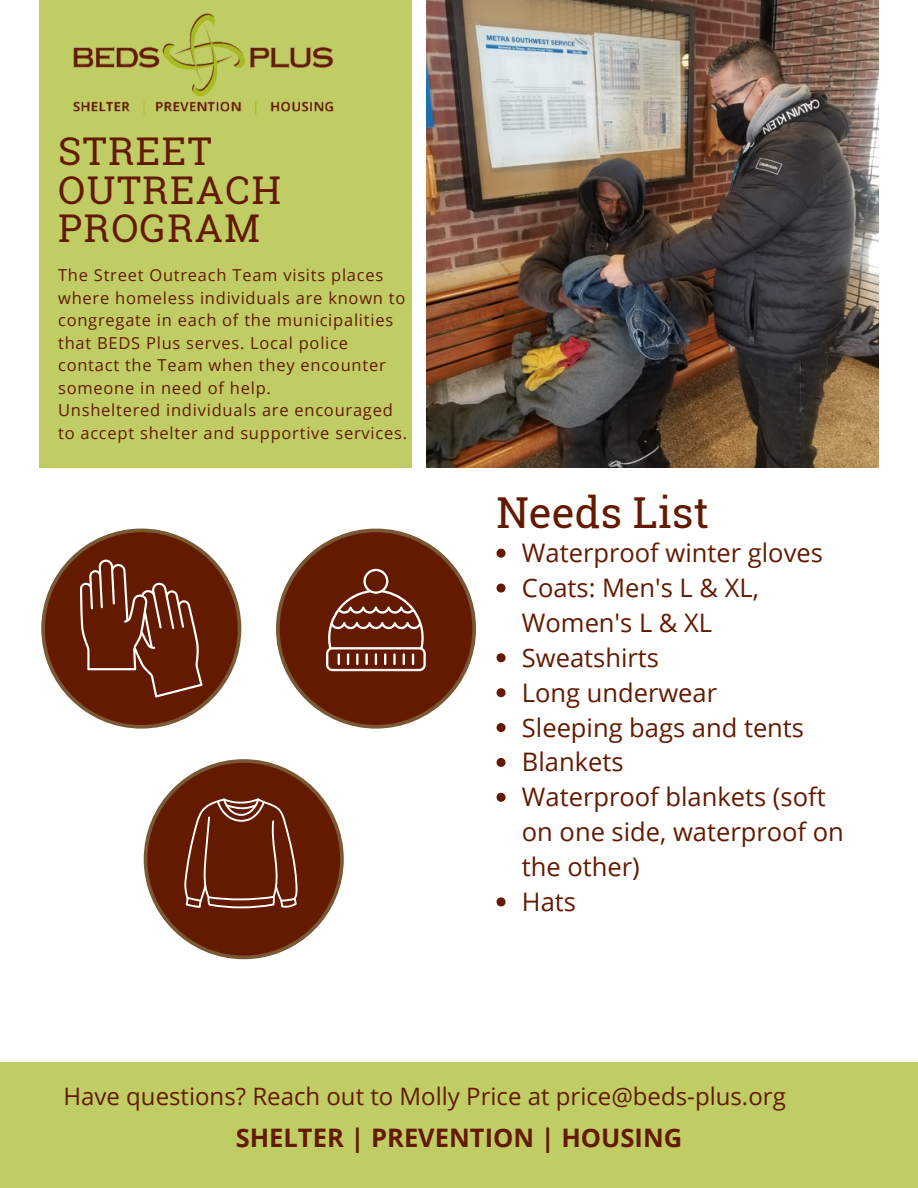
<style>
.page{position:relative;width:918px;height:1188px;background:#fff}
.page>*{position:absolute;margin:0;border:0;box-sizing:border-box;transform-origin:0 0}
.t1{font:42.75px "Roboto Slab";color:#631a01}
.t2{font:38.25px/38.2px "Roboto Slab";letter-spacing:.04em;color:#631a01}
.t3{font:25.5px/34.8px "Open Sans";color:#631a01}
.t4{font:700 25.5px "Open Sans";color:#631a01}
.t5{font:24px "Open Sans";color:#631a01}
.t6{font:16.5px/22.5px "Open Sans";letter-spacing:.045em;color:#631a01}
</style>
<div class="page">
<img style="left:426px;top:0;width:453px;height:468px">
<div style="left:39px;top:0;width:372px;height:468px;background:#c0cd65"></div>
<div style="left:0;top:1062px;width:918px;height:126px;background:#c0cd65"></div>
<svg style="left:276px;top:529px;width:200px;height:200px"></svg>
<svg style="left:41px;top:529px;width:200px;height:200px"></svg>
<svg style="left:144px;top:759px;width:200px;height:200px"></svg>
<img style="left:73px;top:13px;width:261px;height:102px">
<svg style="left:497px;top:549px;width:9px;height:9px"></svg>
<svg style="left:497px;top:584px;width:9px;height:9px"></svg>
<svg style="left:497px;top:653px;width:9px;height:9px"></svg>
<svg style="left:497px;top:688px;width:9px;height:9px"></svg>
<svg style="left:497px;top:723px;width:9px;height:9px"></svg>
<svg style="left:497px;top:758px;width:9px;height:9px"></svg>
<svg style="left:497px;top:793px;width:9px;height:9px"></svg>
<svg style="left:497px;top:897px;width:9px;height:9px"></svg>
<h2 class="t2" style="left:58px;top:131px;width:225px">STREET<br>OUTREACH<br>PROGRAM</h2>
<p class="t6" style="left:58px;top:264px;width:350px">The Street Outreach Team visits places where homeless individuals are known to congregate in each of the municipalities that BEDS Plus serves. Local police contact the Team when they encounter someone in need of help.<br>Unsheltered individuals are encouraged to accept shelter and supportive services.</p>
<h1 class="t1" style="left:496px;top:484px;width:214px">Needs List</h1>
<h3 class="t3" style="left:522px;top:535px;width:324px">Waterproof winter gloves<br>Coats: Men's L &amp; XL,<br>Women's L &amp; XL<br>Sweatshirts<br>Long underwear<br>Sleeping bags and tents<br>Blankets<br>Waterproof blankets (soft on one side, waterproof on the other)<br>Hats</h3>
<h3 class="t5" style="left:63px;top:1079px;width:724px">Have questions? Reach out to Molly Price at price@beds-plus.org</h3>
<h3 class="t4" style="left:236px;top:1120px;width:448px">SHELTER | PREVENTION | HOUSING</h3>
</div>
